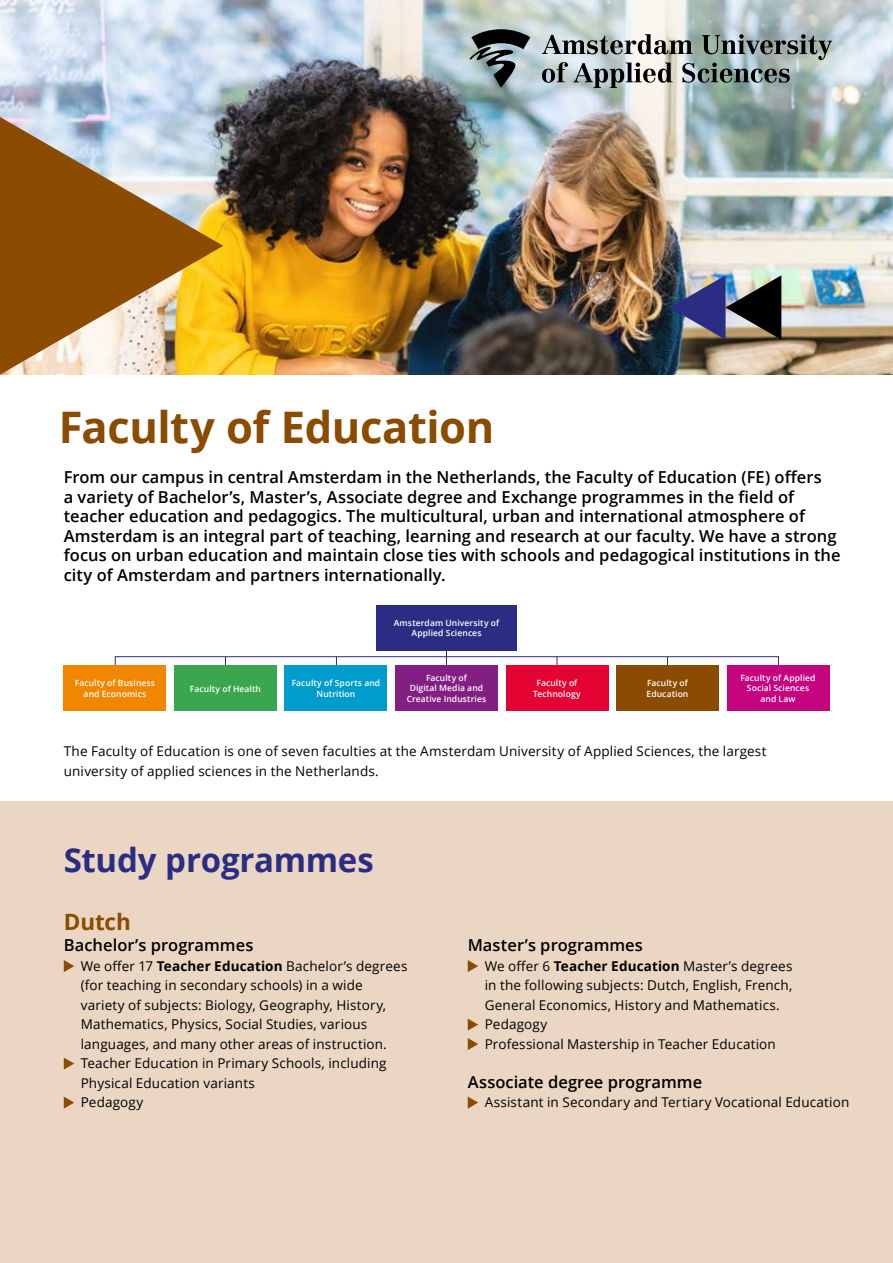
<style>
.page{position:relative;width:893px;height:1263px;background:#fff}
.page>*{position:absolute;margin:0;border:0;box-sizing:border-box;transform-origin:0 0}
.kop_35{font:700 43.5px "Open Sans";letter-spacing:-.01em;color:#8b4b00}
.kop_22{font:700 33px "Open Sans";letter-spacing:-.005em;color:#2a2d83}
.kopje_15{font:700 22.5px "Open Sans";letter-spacing:-.005em;color:#8b4b00}
.semi_plat_11{font:600 16.5px/19.5px "Open Sans";color:#000}
.ins{font:13.5px/19.5px "Open Sans";letter-spacing:.01em;color:#000}
.plat{font:13.5px/19.5px "Open Sans";letter-spacing:.01em;color:#000}
.t1{font:600 8.55px/10.5px "Open Sans";letter-spacing:.01em;color:#fff;text-align:center}
.s1{font-weight:700}
</style>
<div class="page">
<div style="left:0;top:801px;width:893px;height:462px;background:#ead6c2"></div>
<svg style="left:114px;top:656px;width:665px;height:20px"></svg>
<hr style="left:446px;top:634px;width:1px;height:46px;background:#2a2d83">
<div style="left:376px;top:605px;width:141px;height:46px;background:#2a2d83"></div>
<div style="left:174px;top:665px;width:103px;height:46px;background:#3ba650"></div>
<div style="left:285px;top:665px;width:102px;height:46px;background:#009dcc"></div>
<div style="left:395px;top:665px;width:103px;height:46px;background:#831f82"></div>
<div style="left:506px;top:665px;width:102px;height:46px;background:#e40233"></div>
<div style="left:616px;top:665px;width:103px;height:46px;background:#8b4b00"></div>
<div style="left:64px;top:665px;width:102px;height:46px;background:#f18700"></div>
<div style="left:727px;top:665px;width:102px;height:46px;background:#c6037f"></div>
<img style="left:302px;top:0;width:591px;height:375px">
<svg style="left:64px;top:960px;width:10px;height:12px"></svg>
<svg style="left:64px;top:1057px;width:10px;height:13px"></svg>
<svg style="left:64px;top:1096px;width:10px;height:13px"></svg>
<svg style="left:468px;top:960px;width:10px;height:12px"></svg>
<svg style="left:468px;top:1018px;width:10px;height:13px"></svg>
<svg style="left:468px;top:1038px;width:10px;height:12px"></svg>
<svg style="left:468px;top:1096px;width:10px;height:13px"></svg>
<svg style="left:670px;top:327px;width:111px;height:13px"></svg>
<img style="left:0;top:0;width:302px;height:375px">
<img style="left:350px;top:0;width:543px;height:327px">
<svg style="left:0;top:117px;width:223px;height:258px;background:#b5915a"></svg>
<svg style="left:542px;top:34px;width:290px;height:54px;background:#929d9b"></svg>
<svg style="left:469px;top:29px;width:61px;height:59px;background:#6f7c80"></svg>
<p class="kop_35" style="left:59px;top:396px;width:437px">Faculty of Education</p>
<p class="semi_plat_11" style="left:64px;top:467px;width:778px">From our campus in central Amsterdam in the Netherlands, the Faculty of Education (FE) offers<br>a variety of Bachelor’s, Master’s, Associate degree and Exchange programmes in the field of teacher education and pedagogics. The multicultural, urban and international atmosphere of Amsterdam is an integral part of teaching, learning and research at our faculty. We have a strong focus on urban education and maintain close ties with schools and pedagogical institutions in the city of Amsterdam and partners internationally.</p>
<p class="t1" style="left:394px;top:617px;width:107px">Amsterdam University of<br>Applied Sciences</p>
<p class="t1" style="left:75px;top:678px;width:82px">Faculty of Business and Economics</p>
<p class="t1" style="left:740px;top:672px;width:77px">Faculty of Applied<br>Social Sciences and Law</p>
<p class="t1" style="left:190px;top:683px;width:72px">Faculty of Health</p>
<p class="t1" style="left:292px;top:678px;width:90px">Faculty of Sports and<br>Nutrition</p>
<p class="t1" style="left:407px;top:672px;width:81px">Faculty of<br>Digital Media and<br>Creative Industries</p>
<p class="t1" style="left:533px;top:678px;width:49px">Faculty of<br>Technology</p>
<p class="t1" style="left:647px;top:678px;width:43px;text-align:left">Faculty of<br>Education</p>
<p class="plat" style="left:64px;top:741px;width:704px">The Faculty of Education is one of seven faculties at the Amsterdam University of Applied Sciences, the largest university of applied sciences in the Netherlands.</p>
<p class="kop_22" style="left:64px;top:836px;width:312px">Study programmes</p>
<p class="kopje_15" style="left:64px;top:906px;width:69px">Dutch</p>
<p class="semi_plat_11" style="left:64px;top:935px;width:191px">Bachelor’s programmes</p>
<p class="ins" style="left:81px;top:956px;width:328px">We offer 17 <span class="s1">Teacher Education</span> Bachelor’s degrees (for teaching in secondary schools) in a wide variety of subjects: Biology, Geography, History, Mathematics, Physics, Social Studies, various languages, and many other areas of instruction.</p>
<p class="ins" style="left:81px;top:1053px;width:307px">Teacher Education in Primary Schools, including<br>Physical Education variants</p>
<p class="ins" style="left:81px;top:1092px;width:64px">Pedagogy</p>
<p class="semi_plat_11" style="left:468px;top:935px;width:177px">Master’s programmes</p>
<p class="ins" style="left:485px;top:956px;width:309px;text-align:justify">We offer 6 <span class="s1">Teacher Education</span> Master’s degrees in the following subjects: Dutch, English, French, General Economics, History and Mathematics.</p>
<p class="ins" style="left:485px;top:1014px;width:64px">Pedagogy</p>
<p class="ins" style="left:485px;top:1034px;width:293px">Professional Mastership in Teacher Education</p>
<p class="semi_plat_11" style="left:468px;top:1071px;width:236px">Associate degree programme</p>
<p class="ins" style="left:485px;top:1092px;width:366px">Assistant in Secondary and Tertiary Vocational Education</p>
</div>
